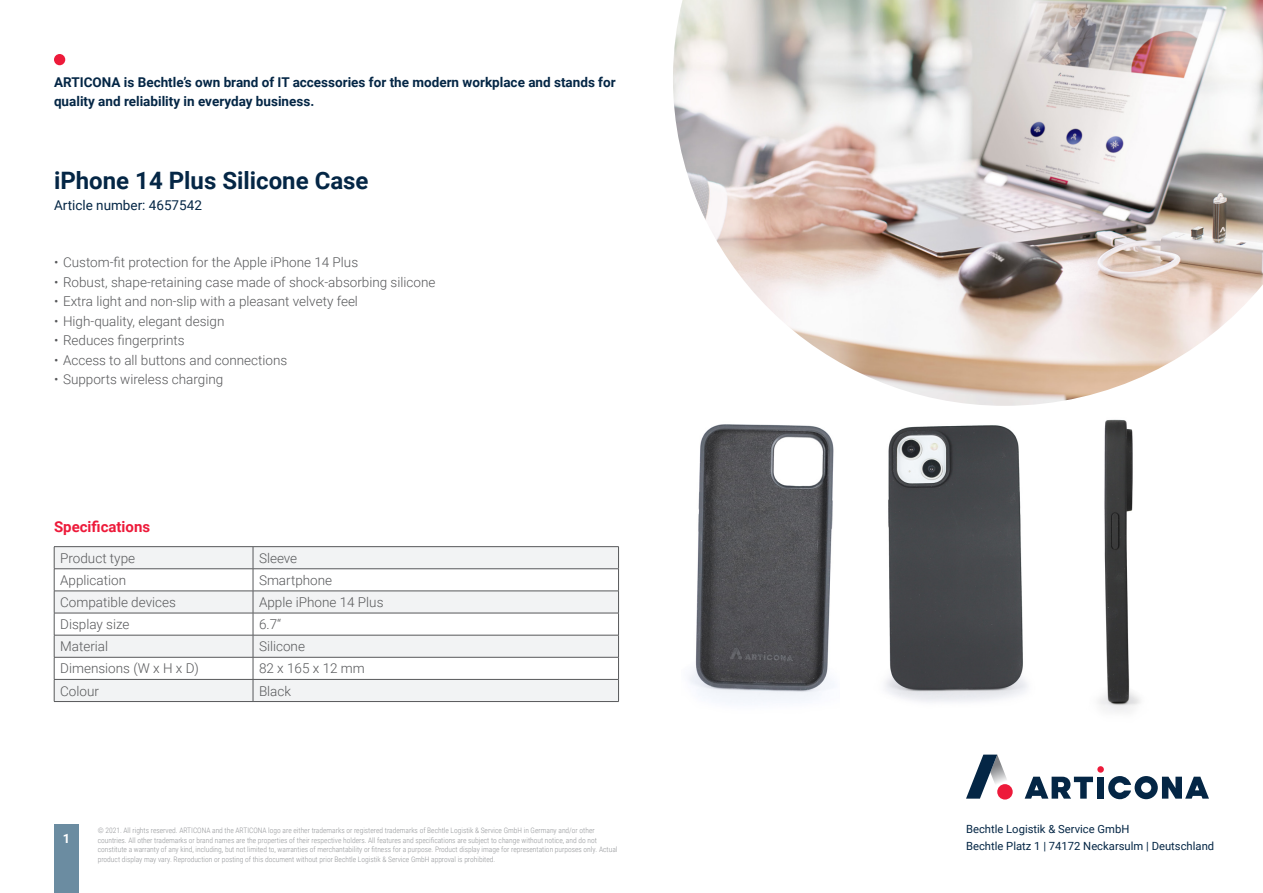
<style>
.page{position:relative;width:1263px;height:893px;background:#fff}
.page>*{position:absolute;margin:0;border:0;box-sizing:border-box;transform-origin:0 0}
.t1{font:700 24px "Roboto";color:#042645}
.t2{font:700 15px "Roboto";color:#ed1a3a}
.t3{font:300 13.5px "Roboto";color:#57585a}
.t4{font:700 13.5px/19.5px "Roboto";color:#042645}
.t5{font:13.5px "Roboto";color:#042645}
.t6{font:700 12.75px "Roboto";color:#fff}
.t7{font:11.25px/16.5px "Roboto";color:#042645}
.t8{font:300 7.5px/9.8px "Roboto Condensed";color:#939598}
</style>
<div class="page">
<img style="left:1098px;top:419px;width:42px;height:293px">
<img style="left:689px;top:424px;width:145px;height:279px">
<img style="left:885px;top:425px;width:142px;height:277px">
<div style="left:54px;top:825px;width:25px;height:68px;background:#6b8ca1"></div>
<div style="left:54px;top:54px;width:11px;height:11px;background:#ed1a3a;border-radius:50%"></div>
<div style="left:1097px;top:766px;width:7px;height:7px;background:#ed1a3a;border-radius:50%"></div>
<svg style="left:1025px;top:777px;width:68px;height:22px"></svg>
<div style="left:1097px;top:777px;width:7px;height:22px;background:#042645"></div>
<svg style="left:1108px;top:776px;width:101px;height:23px"></svg>
<svg style="left:966px;top:755px;width:47px;height:44px"></svg>
<div style="left:997px;top:784px;width:16px;height:15px;background:#ed1a3a;border-radius:50%"></div>
<img style="left:673px;top:0;width:590px;height:406px">
<hr style="left:54px;top:546px;width:199px;height:1px;background:#57585a">
<hr style="left:253px;top:546px;width:366px;height:1px;background:#57585a">
<svg style="left:54px;top:547px;width:565px;height:154px"></svg>
<hr style="left:54px;top:701px;width:199px;height:1px;background:#57585a">
<hr style="left:253px;top:701px;width:366px;height:1px;background:#57585a">
<h3 class="t4" style="left:54px;top:72px;width:563px">ARTICONA is Bechtle’s own brand of IT accessories for the modern workplace and stands for quality and reliability in everyday business.</h3>
<h1 class="t1" style="left:54px;top:164px;width:316px">iPhone 14 Plus Silicone Case</h1>
<h3 class="t5" style="left:54px;top:196px;width:149px">Article number: 4657542</h3>
<h3 class="t3" style="left:54px;top:253px;width:306px">• Custom-fit protection for the Apple iPhone 14 Plus</h3>
<h3 class="t3" style="left:54px;top:273px;width:383px">• Robust, shape-retaining case made of shock-absorbing silicone</h3>
<h3 class="t3" style="left:54px;top:292px;width:305px">• Extra light and non-slip with a pleasant velvety feel</h3>
<h3 class="t3" style="left:54px;top:312px;width:172px">• High-quality, elegant design</h3>
<h3 class="t3" style="left:54px;top:331px;width:132px">• Reduces fingerprints</h3>
<h3 class="t3" style="left:54px;top:351px;width:235px">• Access to all buttons and connections</h3>
<h3 class="t3" style="left:54px;top:370px;width:171px">• Supports wireless charging</h3>
<h2 class="t2" style="left:54px;top:516px;width:98px">Specifications</h2>
<h3 class="t3" style="left:60px;top:548px;width:76px">Product type</h3>
<h3 class="t3" style="left:259px;top:548px;width:40px">Sleeve</h3>
<h3 class="t3" style="left:60px;top:571px;width:67px">Application</h3>
<h3 class="t3" style="left:259px;top:571px;width:75px">Smartphone</h3>
<h3 class="t3" style="left:60px;top:593px;width:117px">Compatible devices</h3>
<h3 class="t3" style="left:259px;top:593px;width:126px">Apple iPhone 14 Plus</h3>
<h3 class="t3" style="left:60px;top:615px;width:71px">Display size</h3>
<h3 class="t3" style="left:259px;top:615px;width:24px">6.7“</h3>
<h3 class="t3" style="left:60px;top:637px;width:50px">Material</h3>
<h3 class="t3" style="left:259px;top:637px;width:47px">Silicone</h3>
<h3 class="t3" style="left:60px;top:659px;width:140px">Dimensions (W x H x D)</h3>
<h3 class="t3" style="left:259px;top:659px;width:107px">82 x 165 x 12 mm</h3>
<h3 class="t3" style="left:60px;top:681px;width:40px">Colour</h3>
<h3 class="t3" style="left:259px;top:681px;width:34px">Black</h3>
<h3 class="t6" style="left:63px;top:829px;width:9px">1</h3>
<h3 class="t7" style="left:966px;top:821px;width:250px">Bechtle Logistik &amp; Service GmbH<br>Bechtle Platz 1 | 74172 Neckarsulm | Deutschland</h3>
<p class="t8" style="left:98px;top:825px;width:521px">© 2021. All rights reserved. ARTICONA and the ARTICONA logo are either trademarks or registered trademarks of Bechtle Logistik &amp; Service GmbH in Germany and/or other countries. All other trademarks or brand names are the properties of their respective holders. All features and specifications are subject to change without notice, and do not constitute a warranty of any kind, including, but not limited to, warranties of merchantability or fitness for a purpose. Product display image for representation purposes only. Actual product display may vary. Reproduction or posting of this document without prior Bechtle Logistik &amp; Service GmbH approval is prohibited.</p>
</div>
